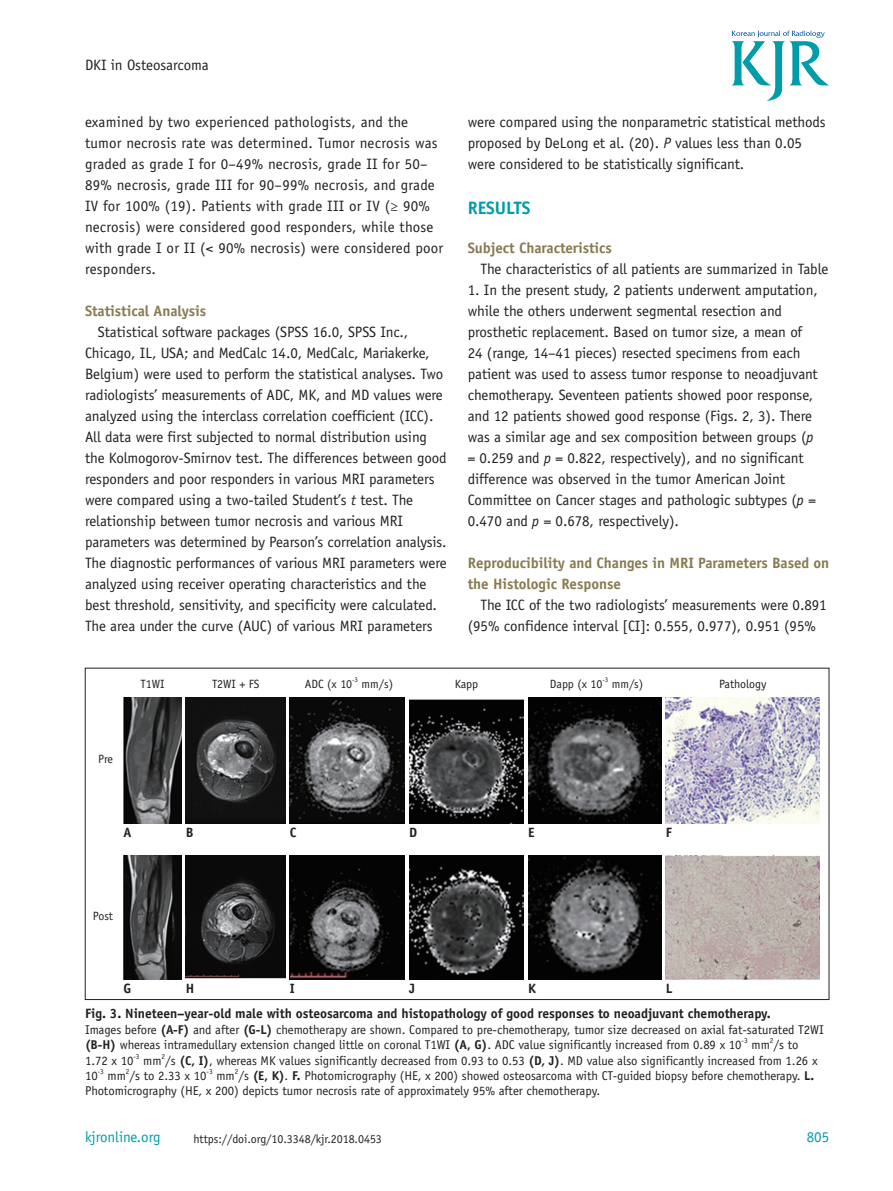
<style>
.page{position:relative;width:893px;height:1191px;background:#fff}
.page>*{position:absolute;margin:0;border:0;box-sizing:border-box;transform-origin:0 0}
.큰제목{font:700 18px "Officina Sans Std";letter-spacing:-.005em;color:#009caa}
.본문{font:15px/21px "Officina Sans Std";letter-spacing:-.005em;color:#231f20}
.본문-2{font:15px/21px "Officina Sans Std";letter-spacing:.015em;color:#231f20}
._1_제목{font:700 15px/21px "Officina Sans Std";letter-spacing:-.005em;color:#887a51}
.t1{font:15px "Officina Sans Std";letter-spacing:-.005em;color:#009caa}
.그림제목{font:700 13.5px "Officina Sans Std";letter-spacing:-.005em;color:#231f20}
.그림제목1{font:12.75px/15.3px "Officina Sans Std";letter-spacing:-.005em;color:#231f20}
.t2{font:12px "Officina Sans Std";letter-spacing:-.005em;color:#231f20}
.그림제목1-2{font:7.5px "Officina Sans Std";color:#231f20}
.t3{font:7.05px "Officina Sans Std";color:#231f20}
.s1{font-style:italic}
.s2{font-weight:700}
</style>
<div class="page">
<svg style="left:732px;top:31px;width:97px;height:70px"></svg>
<img style="left:124px;top:855px;width:58px;height:124px">
<img style="left:124px;top:697px;width:58px;height:127px">
<img style="left:186px;top:697px;width:100px;height:127px">
<img style="left:186px;top:855px;width:100px;height:124px">
<img style="left:666px;top:855px;width:153px;height:124px">
<img style="left:666px;top:697px;width:153px;height:127px">
<img style="left:528px;top:697px;width:134px;height:127px">
<img style="left:528px;top:855px;width:134px;height:124px">
<img style="left:409px;top:699px;width:115px;height:125px">
<img style="left:409px;top:855px;width:115px;height:124px">
<img style="left:290px;top:697px;width:115px;height:127px">
<img style="left:290px;top:855px;width:115px;height:124px">
<p class="본문" style="left:85px;top:54px;width:125px">DKI in Osteosarcoma</p>
<p class="본문-2" style="left:85px;top:112px;width:360px">examined by two experienced pathologists, and the tumor necrosis rate was determined. Tumor necrosis was graded as grade I for 0–49% necrosis, grade II for 50– 89% necrosis, grade III for 90–99% necrosis, and grade IV for 100% (19). Patients with grade III or IV (≥ 90% necrosis) were considered good responders, while those with grade I or II (&lt; 90% necrosis) were considered poor responders.</p>
<p class="_1_제목" style="left:85px;top:300px;width:123px">Statistical Analysis</p>
<p class="본문" style="left:85px;top:322px;width:363px;text-indent:13px">Statistical software packages (SPSS 16.0, SPSS Inc., Chicago, IL, USA; and MedCalc 14.0, MedCalc, Mariakerke, Belgium) were used to perform the statistical analyses. Two radiologists’ measurements of ADC, MK, and MD values were analyzed using the interclass correlation coefficient (ICC).<br>All data were first subjected to normal distribution using the Kolmogorov-Smirnov test. The differences between good responders and poor responders in various MRI parameters were compared using a two-tailed Student’s <span class="s1">t</span> test. The relationship between tumor necrosis and various MRI parameters was determined by Pearson’s correlation analysis.<br>The diagnostic performances of various MRI parameters were analyzed using receiver operating characteristics and the best threshold, sensitivity, and specificity were calculated.<br>The area under the curve (AUC) of various MRI parameters</p>
<p class="본문" style="left:468px;top:112px;width:359px">were compared using the nonparametric statistical methods proposed by DeLong et al. (20). <span class="s1">P</span> values less than 0.05 were considered to be statistically significant.</p>
<p class="큰제목" style="left:468px;top:196px;width:64px">RESULTS</p>
<p class="_1_제목" style="left:468px;top:237px;width:146px">Subject Characteristics</p>
<p class="본문" style="left:480px;top:259px;width:349px">The characteristics of all patients are summarized in Table</p>
<p class="본문" style="left:468px;top:280px;width:352px">1. In the present study, 2 patients underwent amputation, while the others underwent segmental resection and prosthetic replacement. Based on tumor size, a mean of 24 (range, 14–41 pieces) resected specimens from each patient was used to assess tumor response to neoadjuvant chemotherapy. Seventeen patients showed poor response, and 12 patients showed good response (Figs. 2, 3). There was a similar age and sex composition between groups (<span class="s1">p </span>= 0.259 and <span class="s1">p</span> = 0.822, respectively), and no significant difference was observed in the tumor American Joint Committee on Cancer stages and pathologic subtypes (<span class="s1">p</span> = 0.470 and <span class="s1">p</span> = 0.678, respectively).</p>
<p class="_1_제목" style="left:468px;top:552px;width:363px">Reproducibility and Changes in MRI Parameters Based on the Histologic Response</p>
<p class="본문" style="left:468px;top:595px;width:361px;text-indent:13px">The ICC of the two radiologists’ measurements were 0.891 (95% confidence interval [CI]: 0.555, 0.977), 0.951 (95%</p>
<p class="t2" style="left:141px;top:676px;width:26px">T1WI</p>
<p class="t2" style="left:212px;top:676px;width:49px">T2WI + FS</p>
<p class="t2" style="left:305px;top:676px;width:49px">ADC (x 10</p>
<p class="t3" style="left:352px;top:675px;width:7px">-3</p>
<p class="t2" style="left:362px;top:676px;width:33px">mm/s)</p>
<p class="t2" style="left:455px;top:676px;width:25px">Kapp</p>
<p class="t2" style="left:550px;top:676px;width:54px">Dapp (x 10</p>
<p class="t3" style="left:602px;top:675px;width:7px">-3</p>
<p class="t2" style="left:612px;top:676px;width:33px">mm/s)</p>
<p class="t2" style="left:719px;top:676px;width:49px">Pathology</p>
<p class="t2" style="left:98px;top:752px;width:16px">Pre</p>
<p class="그림제목" style="left:124px;top:824px;width:10px">A</p>
<p class="그림제목" style="left:186px;top:824px;width:9px">B</p>
<p class="그림제목" style="left:290px;top:824px;width:8px">C</p>
<p class="그림제목" style="left:409px;top:824px;width:10px">D</p>
<p class="그림제목" style="left:528px;top:824px;width:8px">E</p>
<p class="그림제목" style="left:666px;top:824px;width:8px">F</p>
<p class="t2" style="left:93px;top:909px;width:22px">Post</p>
<p class="그림제목" style="left:124px;top:980px;width:9px">G</p>
<p class="그림제목" style="left:528px;top:980px;width:9px">K</p>
<p class="그림제목" style="left:666px;top:980px;width:8px">L</p>
<p class="그림제목" style="left:85px;top:1005px;width:687px">Fig. 3. Nineteen–year-old male with osteosarcoma and histopathology of good responses to neoadjuvant chemotherapy.</p>
<p class="그림제목1" style="left:85px;top:1022px;width:740px">Images before <span class="s2">(A-F)</span> and after <span class="s2">(G-L)</span> chemotherapy are shown. Compared to pre-chemotherapy, tumor size decreased on axial fat-saturated T2WI <span class="s2">(B-H)</span> whereas intramedullary extension changed little on coronal T1WI <span class="s2">(A, G)</span>. ADC value significantly increased from 0.89 x 10</p>
<p class="그림제목" style="left:186px;top:980px;width:10px">H</p>
<p class="그림제목" style="left:290px;top:980px;width:6px">I</p>
<p class="그림제목" style="left:409px;top:980px;width:7px">J</p>
<p class="그림제목1-2" style="left:742px;top:1036px;width:8px">-3</p>
<p class="그림제목1" style="left:751px;top:1037px;width:48px">mm /s to</p>
<p class="그림제목1-2" style="left:770px;top:1036px;width:5px">2</p>
<p class="그림제목1-2" style="left:133px;top:1051px;width:8px">-3</p>
<p class="그림제목1" style="left:143px;top:1052px;width:676px">mm /s <span class="s2">(C, I)</span>, whereas MK values significantly decreased from 0.93 to 0.53 <span class="s2">(D, J)</span>. MD value also significantly increased from 1.26 x</p>
<p class="그림제목1-2" style="left:162px;top:1051px;width:5px">2</p>
<p class="그림제목1" style="left:85px;top:1052px;width:50px">1.72 x 10</p>
<p class="그림제목1-2" style="left:235px;top:1067px;width:5px">2</p>
<p class="그림제목1" style="left:85px;top:1083px;width:517px">Photomicrography (HE, x 200) depicts tumor necrosis rate of approximately 95% after chemotherapy.</p>
<p class="그림제목1-2" style="left:98px;top:1067px;width:8px">-3</p>
<p class="그림제목1" style="left:108px;top:1068px;width:100px">mm /s to 2.33 x 10</p>
<p class="그림제목1-2" style="left:126px;top:1067px;width:5px">2</p>
<p class="그림제목1-2" style="left:207px;top:1067px;width:8px">-3</p>
<p class="그림제목1" style="left:216px;top:1068px;width:599px">mm /s <span class="s2">(E, K)</span>. <span class="s2">F.</span> Photomicrography (HE, x 200) showed osteosarcoma with CT-guided biopsy before chemotherapy. <span class="s2">L.</span></p>
<p class="그림제목1" style="left:85px;top:1068px;width:14px">10</p>
<p class="t1" style="left:85px;top:1128px;width:77px">kjronline.org</p>
<p class="t2" style="left:194px;top:1132px;width:190px">https://doi.org/10.3348/kjr.2018.0453</p>
<p class="t1" style="left:807px;top:1128px;width:24px">805</p>
</div>
